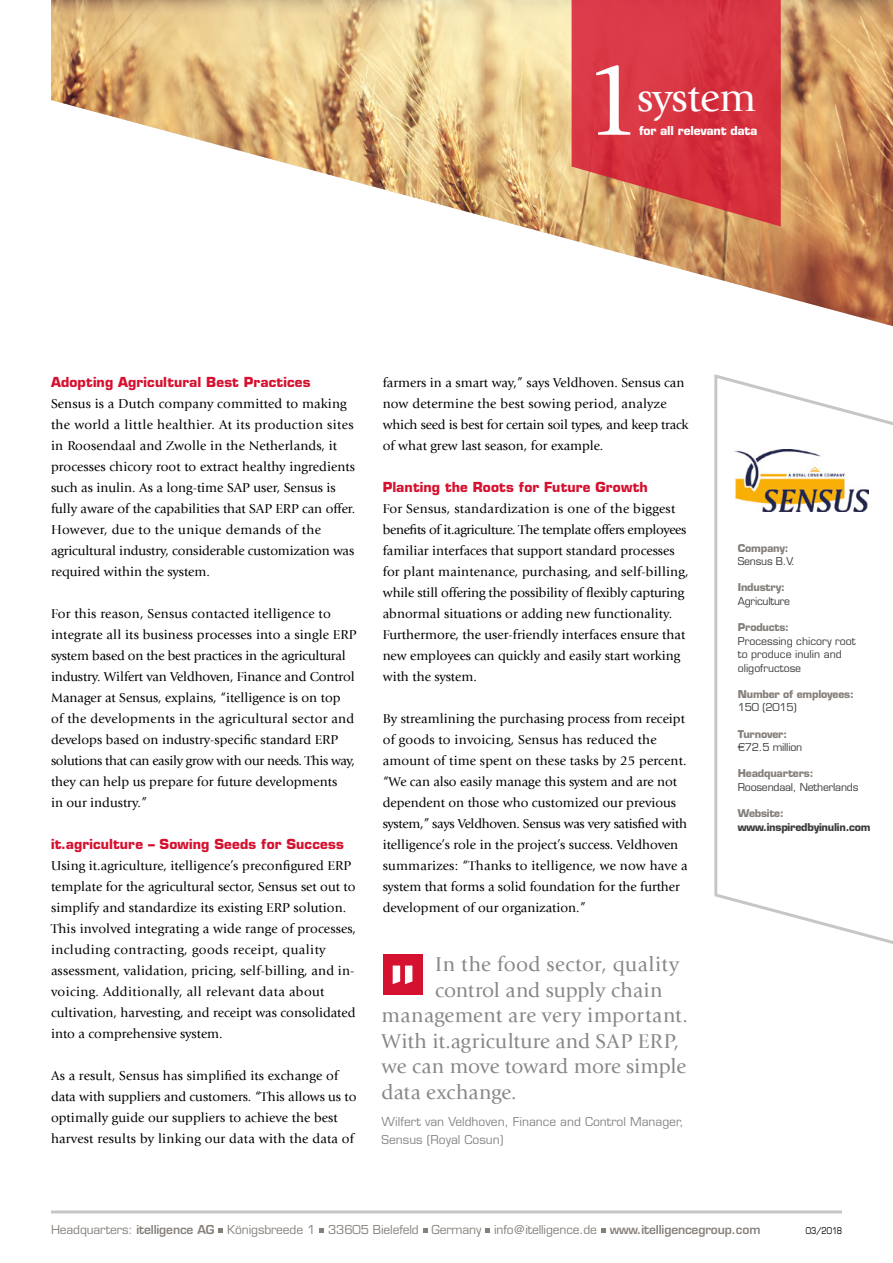
<style>
.page{position:relative;width:893px;height:1263px;background:#fff}
.page>*{position:absolute;margin:0;border:0;box-sizing:border-box;transform-origin:0 0}
.t1{font:108px "Giovanni LTCE";color:#fff}
.t2{font:42px "Giovanni LTCE";letter-spacing:-.01em;color:#fff}
.t3{font:21px "Giovanni LTCE";letter-spacing:.005em;color:#878787}
.t4{font:13.5px/21px "Giovanni LTCE";color:#000}
.t5{font:700 13.5px "Eurostile LTCE";letter-spacing:.01em;color:#d51130}
.t6{font:500 12px "Eurostile LTCE";letter-spacing:-.01em;color:#86807b}
.t7{font:500 12px/18px "Eurostile LTCE";color:#878787}
.t8{font:700 12px "Eurostile LTCE";letter-spacing:-.02em;color:#fff}
.t9{font:700 10.5px "Eurostile LTCE";letter-spacing:-.02em;color:#86807b}
.t10{font:500 10.5px "Eurostile LTCE";letter-spacing:-.02em;color:#3c3c3b}
.t11{font:500 10.5px/13.5px "Eurostile LTCE";color:#3c3c3b}
.t12{font:700 10.5px "Eurostile LTCE";letter-spacing:-.02em;color:#3c3c3b}
.t13{font:500 9px "Eurostile LTCE";color:#000;scale:.85 1}
.s1{font-weight:600}
</style>
<div class="page">
<img style="left:51px;top:0;width:842px;height:326px">
<hr style="left:51px;top:1210px;width:791px;height:3px;background:#c6c6c6">
<svg style="left:218px;top:1228px;width:5px;height:5px"></svg>
<svg style="left:319px;top:1228px;width:5px;height:5px"></svg>
<svg style="left:423px;top:1228px;width:5px;height:5px"></svg>
<svg style="left:485px;top:1228px;width:5px;height:5px"></svg>
<svg style="left:601px;top:1228px;width:5px;height:5px"></svg>
<svg style="left:572px;top:0;width:209px;height:226px;background:#d64247"></svg>
<svg style="left:714px;top:374px;width:179px;height:570px"></svg>
<div style="left:383px;top:955px;width:39px;height:40px;background:#d51130"></div>
<svg style="left:393px;top:965px;width:19px;height:19px"></svg>
<img style="left:735px;top:449px;width:134px;height:62px">
<h1 class="t1" style="left:583px;top:36px;width:62px">1</h1>
<h2 class="t2" style="left:637px;top:73px;width:121px">system</h2>
<p class="t8" style="left:639px;top:123px;width:120px">for all relevant data</p>
<p class="t5" style="left:51px;top:374px;width:261px">Adopting Agricultural Best Practices</p>
<p class="t4" style="left:51px;top:393px;width:306px">Sensus is a Dutch company committed to making the world a little healthier. At its production sites in Roosendaal and Zwolle in the Netherlands, it processes chicory root to extract healthy ingredients such as inulin. As a long-time SAP user, Sensus is fully aware of the capabilities that SAP ERP can offer.<br>However, due to the unique demands of the agricultural industry, considerable customization was required within the system.</p>
<p class="t4" style="left:51px;top:603px;width:307px">For this reason, Sensus contacted itelligence to integrate all its business processes into a single ERP system based on the best practices in the agricultural industry. Wilfert van Veldhoven, Finance and Control Manager at Sensus, explains, “itelligence is on top<br>of the developments in the agricultural sector and develops based on industry-specific standard ERP solutions that can easily grow with our needs. This way, they can help us prepare for future developments<br>in our industry.”</p>
<p class="t5" style="left:51px;top:836px;width:294px">it.agriculture – Sowing Seeds for Success</p>
<p class="t4" style="left:51px;top:855px;width:307px">Using it.agriculture, itelligence’s preconfigured ERP template for the agricultural sector, Sensus set out to simplify and standardize its existing ERP solution.<br>This involved integrating a wide range of processes, including contracting, goods receipt, quality assessment, validation, pricing, self-billing, and in&shy;voicing. Additionally, all relevant data about cultivation, harvesting, and receipt was consolidated into a comprehensive system.</p>
<p class="t4" style="left:51px;top:1065px;width:307px">As a result, Sensus has simplified its exchange of data with suppliers and customers. “This allows us to optimally guide our suppliers to achieve the best harvest results by linking our data with the data of</p>
<p class="t4" style="left:383px;top:372px;width:307px">farmers in a smart way,” says Veldhoven. Sensus can now determine the best sowing period, analyze which seed is best for certain soil types, and keep track of what grew last season, for example.</p>
<p class="t5" style="left:383px;top:479px;width:267px">Planting the Roots for Future Growth</p>
<p class="t4" style="left:383px;top:498px;width:307px">For Sensus, standardization is one of the biggest benefits of it.agriculture. The template offers employees familiar interfaces that support standard processes for plant maintenance, purchasing, and self-billing, while still offering the possibility of flexibly capturing abnormal situations or adding new functionality.<br>Furthermore, the user-friendly interfaces ensure that new employees can quickly and easily start working with the system.</p>
<p class="t4" style="left:383px;top:708px;width:306px">By streamlining the purchasing process from receipt of goods to invoicing, Sensus has reduced the amount of time spent on these tasks by 25 percent. “We can also easily manage this system and are not dependent on those who customized our previous system,” says Veldhoven. Sensus was very satisfied with itelligence’s role in the project’s success. Veldhoven summarizes: “Thanks to itelligence, we now have a system that forms a solid foundation for the further development of our organization.”</p>
<h3 class="t3" style="left:435px;top:952px;width:246px">In the food sector, quality</h3>
<h3 class="t3" style="left:435px;top:977px;width:229px">control and supply chain</h3>
<h3 class="t3" style="left:382px;top:1003px;width:308px">management are very important.</h3>
<h3 class="t3" style="left:382px;top:1028px;width:299px">With it.agriculture and SAP ERP,</h3>
<h3 class="t3" style="left:382px;top:1054px;width:306px">we can move toward more simple</h3>
<h3 class="t3" style="left:382px;top:1079px;width:137px">data exchange.</h3>
<p class="t7" style="left:382px;top:1112px;width:304px">Wilfert van Veldhoven, Finance and Control Manager,<br>Sensus (Royal Cosun)</p>
<p class="t9" style="left:738px;top:541px;width:52px">Company:</p>
<p class="t10" style="left:738px;top:555px;width:59px">Sensus B.V.</p>
<p class="t9" style="left:738px;top:581px;width:49px">Industry:</p>
<p class="t10" style="left:738px;top:595px;width:54px">Agriculture</p>
<p class="t9" style="left:738px;top:621px;width:53px">Products:</p>
<p class="t11" style="left:738px;top:634px;width:119px">Processing chicory root to produce inulin and oligofructose</p>
<p class="t9" style="left:738px;top:687px;width:118px">Number of employees:</p>
<p class="t10" style="left:738px;top:701px;width:60px">150 (2015)</p>
<p class="t9" style="left:738px;top:727px;width:51px">Turnover:</p>
<p class="t10" style="left:738px;top:741px;width:66px">€72.5 million</p>
<p class="t9" style="left:738px;top:767px;width:77px">Headquarters:</p>
<p class="t10" style="left:738px;top:781px;width:122px">Roosendaal, Netherlands</p>
<p class="t9" style="left:738px;top:807px;width:48px">Website:</p>
<p class="t12" style="left:738px;top:820px;width:134px">www.inspiredbyinulin.com</p>
<p class="t6" style="left:51px;top:1223px;width:711px">Headquarters: <span class="s1">itelligence AG</span> Königsbreede 1 33605 Bielefeld Germany info@itelligence.de <span class="s1">www.itelligencegroup.com</span></p>
<p class="t13" style="left:806px;top:1225px;width:44px">03/2018</p>
</div>
